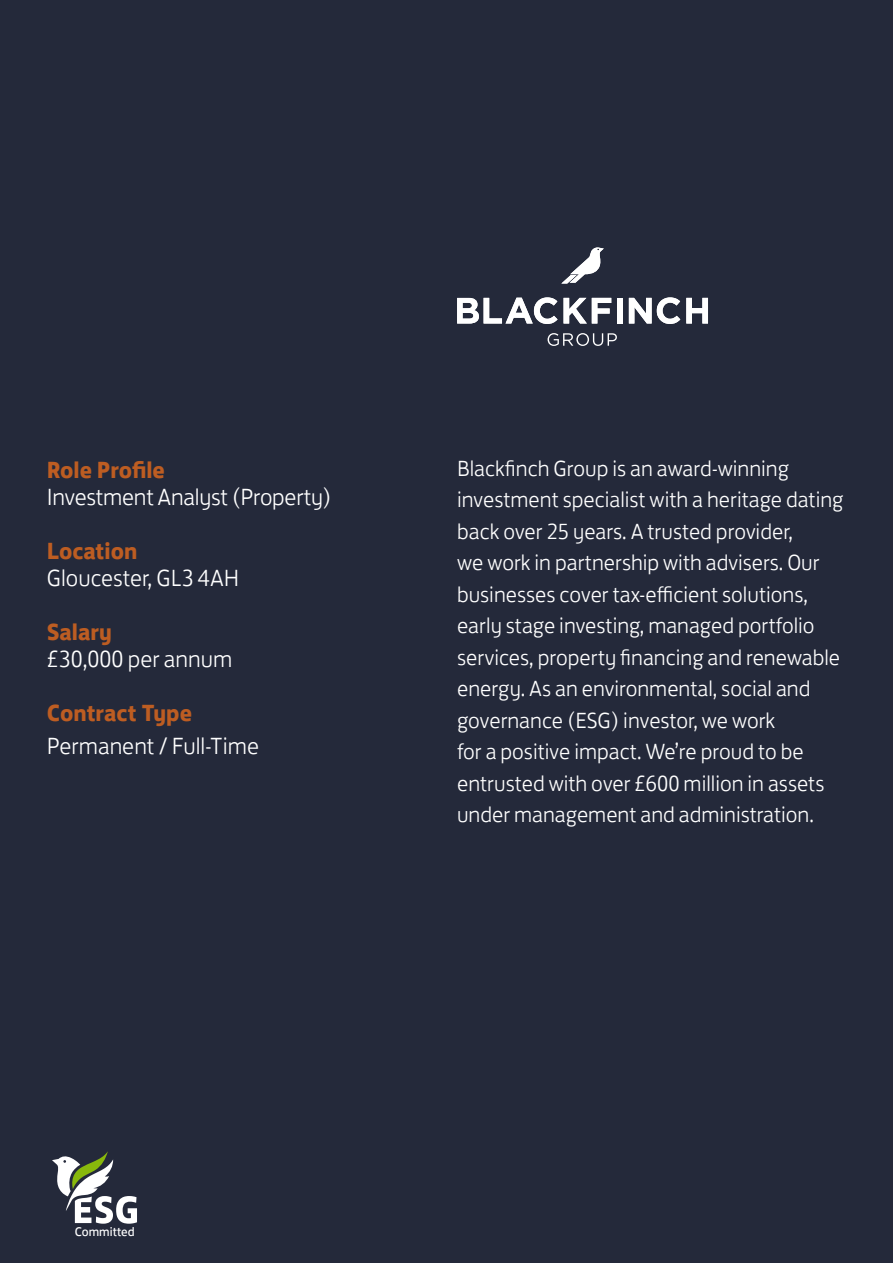
<style>
.page{position:relative;width:893px;height:1263px;background:#24293a}
.page>*{position:absolute;margin:0;border:0;box-sizing:border-box;transform-origin:0 0}
.t1{font:300 24px/27px "FS Jack";color:#fff}
.t2{font:300 22.5px/31.5px "FS Jack";color:#fff}
.t3{font:12.9px "FS Jack";color:#fff}
.s1{font-weight:700;color:#bd5d22}
</style>
<div class="page">
<svg style="left:561px;top:247px;width:43px;height:36px"></svg>
<svg style="left:457px;top:297px;width:101px;height:27px"></svg>
<svg style="left:564px;top:298px;width:47px;height:25px"></svg>
<div style="left:617px;top:298px;width:5px;height:25px;background:#fff"></div>
<svg style="left:629px;top:297px;width:51px;height:27px"></svg>
<svg style="left:686px;top:298px;width:22px;height:25px"></svg>
<svg style="left:548px;top:333px;width:69px;height:13px"></svg>
<svg style="left:52px;top:1151px;width:85px;height:73px"></svg>
<p class="t1" style="left:47px;top:454px;width:287px"><span class="s1">Role Profile<br></span>Investment Analyst (Property)</p>
<p class="t1" style="left:47px;top:535px;width:194px"><span class="s1">Location<br></span>Gloucester, GL3 4AH</p>
<p class="t1" style="left:47px;top:616px;width:187px"><span class="s1">Salary<br></span>£30,000 per annum</p>
<p class="t1" style="left:47px;top:694px;width:214px;line-height:33px"><span class="s1">Contract Type<br></span>Permanent / Full-Time</p>
<p class="t2" style="left:457px;top:450px;width:388px">Blackfinch Group is an award-winning investment specialist with a heritage dating back over 25 years. A trusted provider,<br>we work in partnership with advisers. Our businesses cover tax-efficient solutions, early stage investing, managed portfolio services, property financing and renewable energy. As an environmental, social and governance (ESG) investor, we work<br>for a positive impact. We’re proud to be entrusted with over £600 million in assets under management and administration.</p>
<p class="t3" style="left:75px;top:1221px;width:61px">Committed</p>
</div>
